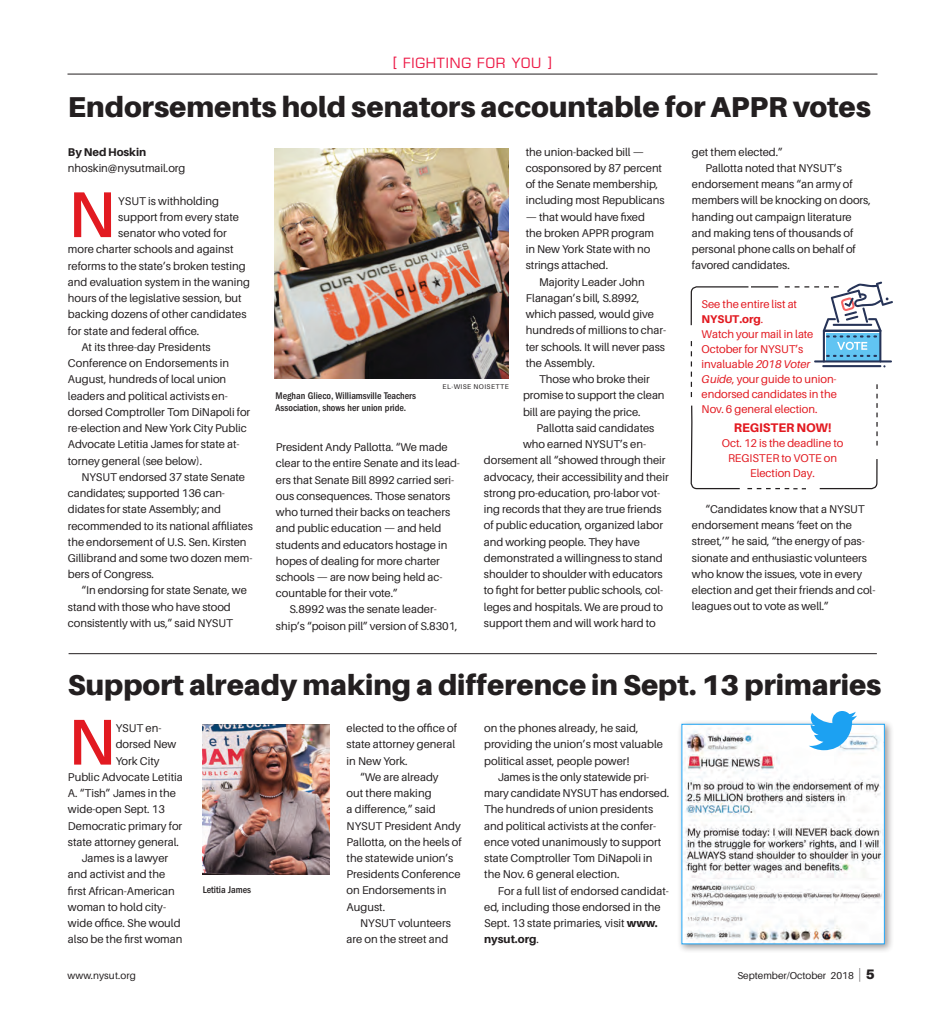
<style>
.page{position:relative;width:945px;height:1035px;background:#fff}
.page>*{position:absolute;margin:0;border:0;box-sizing:border-box;transform-origin:0 0}
.Body_w_Red_Drop_Cap{font:600 64.88px "Aileron";color:#e21a21}
.Headline_34{font:900 28.75px "Aileron";color:#231f20}
.Feature{font:13.75px "Eurostile LT Std";letter-spacing:.06em;color:#ed1845}
.Body{font:800 12.5px "Aileron";letter-spacing:-.005em;color:#e21a21}
.Body-2{font:11.25px/16.2px "Aileron";letter-spacing:-.005em;color:#231f20}
.Body_w_Red_Drop_Cap-2{font:11.25px "Aileron";color:#231f20}
.Body-3{font:11.25px/15px "Aileron";letter-spacing:-.005em;color:#e21a21}
.Body-4{font:800 11.25px "Aileron";letter-spacing:-.005em;color:#231f20}
.t1{font:500 condensed 10px/12.5px "ITC Franklin Gothic Std";color:#231f20}
.t2{font:10px "Aileron";color:#231f20}
.Photo_Credit{font:6.88px "Aileron";letter-spacing:.06em;color:#231f20}
.s1{font-weight:800}
.s2{font-style:italic}
.s3{font-weight:100;font-size:13.75px}
.s4{font-weight:900;font-size:13.75px}
</style>
<div class="page">
<hr style="left:68px;top:74px;width:810px;height:1px;background:#231f20">
<hr style="left:69px;top:653px;width:808px;height:1px;background:#231f20">
<img style="left:202px;top:725px;width:128px;height:150px">
<img style="left:274px;top:149px;width:235px;height:230px">
<svg style="left:819px;top:459px;width:59px;height:31px"></svg>
<hr style="left:751px;top:286px;width:27px;height:2px;background:#231f20">
<svg style="left:690px;top:405px;width:50px;height:85px"></svg>
<svg style="left:876px;top:384px;width:2px;height:62px"></svg>
<svg style="left:691px;top:341px;width:1px;height:56px"></svg>
<svg style="left:690px;top:286px;width:59px;height:40px"></svg>
<svg style="left:785px;top:281px;width:108px;height:87px"></svg>
<svg style="left:747px;top:488px;width:59px;height:1px"></svg>
<div style="left:677px;top:720px;width:217px;height:234px;background:#231f20;opacity:.45"></div>
<img style="left:684px;top:726px;width:199px;height:216px">
<div style="left:682px;top:724px;width:203px;height:220px;border:1px solid #1ca1f2"></div>
<svg style="left:809px;top:711px;width:48px;height:39px"></svg>
<p class="Feature" style="left:393px;top:55px;width:160px">[ FIGHTING FOR YOU ]</p>
<p class="Headline_34" style="left:68px;top:90px;width:805px">Endorsements hold senators accountable for APPR votes</p>
<p class="Body-4" style="left:68px;top:146px;width:80px">By Ned Hoskin</p>
<p class="Body-2" style="left:68px;top:160px;width:119px">nhoskin@nysutmail.org</p>
<p class="Body_w_Red_Drop_Cap" style="left:68px;top:179px;width:49px">N</p>
<p class="Body_w_Red_Drop_Cap-2" style="left:118px;top:195px;width:102px">YSUT is withholding</p>
<p class="Body_w_Red_Drop_Cap-2" style="left:118px;top:211px;width:122px">support from every state</p>
<p class="Body_w_Red_Drop_Cap-2" style="left:118px;top:227px;width:110px">senator who voted for</p>
<p class="Body_w_Red_Drop_Cap-2" style="left:68px;top:243px;width:167px">more charter schools and against</p>
<p class="Body_w_Red_Drop_Cap-2" style="left:68px;top:260px;width:179px">reforms to the state’s broken testing</p>
<p class="Body_w_Red_Drop_Cap-2" style="left:68px;top:276px;width:184px">and evaluation system in the waning</p>
<p class="Body_w_Red_Drop_Cap-2" style="left:68px;top:292px;width:175px">hours of the legislative session, but</p>
<p class="Body_w_Red_Drop_Cap-2" style="left:68px;top:308px;width:180px">backing dozens of other candidates</p>
<p class="Body_w_Red_Drop_Cap-2" style="left:68px;top:325px;width:133px">for state and federal office.</p>
<p class="Body-2" style="left:68px;top:339px;width:184px;text-indent:14px">At its three-day Presidents Conference on Endorsements in August, hundreds of local union leaders and political activists en&shy;dorsed Comptroller Tom DiNapoli for re-election and New York City Public Advocate Letitia James for state at&shy;torney general (see below).</p>
<p class="Body-2" style="left:68px;top:469px;width:186px;text-indent:13px">NYSUT endorsed 37 state Senate candidates; supported 136 can&shy;didates for state Assembly; and recommended to its national affiliates the endorsement of U.S. Sen. Kirsten<br>Gillibrand and some two dozen mem&shy;bers of Congress.</p>
<p class="Body-2" style="left:68px;top:583px;width:180px;text-indent:13px">“In endorsing for state Senate, we stand with those who have stood consistently with us,” said NYSUT</p>
<p class="Body-2" style="left:526px;top:144px;width:140px">the union-backed bill — cosponsored by 87 percent of the Senate membership, including most Republicans</p>
<p class="Body-2" style="left:526px;top:209px;width:130px">— that would have fixed the broken APPR program in New York State with no strings attached.</p>
<p class="Body-2" style="left:526px;top:274px;width:142px;text-indent:13px">Majority Leader John<br>Flanagan’s bill, S.8992, which passed, would give hundreds of millions to char&shy;ter schools. It will never pass the Assembly.</p>
<p class="Body-2" style="left:523px;top:371px;width:143px;text-indent:16px">Those who broke their promise to support the clean bill are paying the price.</p>
<p class="Body-2" style="left:537px;top:420px;width:119px">Pallotta said candidates</p>
<p class="Body-2" style="left:523px;top:436px;width:124px">who earned NYSUT’s en-</p>
<p class="Body-2" style="left:484px;top:452px;width:183px">dorsement all “showed through their</p>
<p class="Body-2" style="left:484px;top:469px;width:186px">advocacy, their accessibility and their</p>
<p class="Body-2" style="left:484px;top:485px;width:178px">strong pro-education, pro-labor vot-</p>
<p class="Body-2" style="left:484px;top:501px;width:179px">ing records that they are true friends</p>
<p class="Body-2" style="left:484px;top:517px;width:181px">of public education, organized labor</p>
<p class="Body-2" style="left:484px;top:534px;width:157px">and working people. They have</p>
<p class="Body-2" style="left:484px;top:550px;width:180px">demonstrated a willingness to stand</p>
<p class="Body-2" style="left:484px;top:566px;width:180px">shoulder to shoulder with educators</p>
<p class="Body-2" style="left:484px;top:582px;width:181px">to fight for better public schools, col-</p>
<p class="Body-2" style="left:484px;top:599px;width:181px">leges and hospitals. We are proud to</p>
<p class="Body-2" style="left:484px;top:615px;width:173px">support them and will work hard to</p>
<p class="Photo_Credit" style="left:443px;top:383px;width:68px">EL-WISE NOISETTE</p>
<p class="t1" style="left:276px;top:389px;width:142px">Meghan Glieco, Williamsville Teachers<br>Association, shows her union pride.</p>
<p class="Body-2" style="left:276px;top:439px;width:186px">President Andy Pallotta. “We made clear to the entire Senate and its lead&shy;ers that Senate Bill 8992 carried seri&shy;ous consequences. Those senators who turned their backs on teachers and public education — and held students and educators hostage in hopes of dealing for more charter schools — are now being held ac&shy;countable for their vote.”</p>
<p class="Body-2" style="left:276px;top:602px;width:183px;text-indent:14px">S.8992 was the senate leader&shy;ship’s “poison pill” version of S.8301,</p>
<p class="Body-2" style="left:692px;top:144px;width:92px">get them elected.”</p>
<p class="Body-2" style="left:692px;top:160px;width:180px;text-indent:13px">Pallotta noted that NYSUT’s endorsement means “an army of members will be knocking on doors, handing out campaign literature and making tens of thousands of personal phone calls on behalf of favored candidates.</p>
<p class="Body-3" style="left:702px;top:297px;width:97px">See the entire list at<br><span class="s1">NYSUT.org</span>.</p>
<p class="Body-3" style="left:702px;top:327px;width:137px">Watch your mail in late<br>October for NYSUT’s invaluable <span class="s2">2018 Voter<br>Guide</span>, your guide to union&shy;endorsed candidates in the<br>Nov. 6 general election.</p>
<p class="Body" style="left:734px;top:421px;width:99px">REGISTER NOW!</p>
<p class="Body-3" style="left:722px;top:436px;width:123px;text-align:center">Oct. 12 is the deadline to<br>REGISTER to VOTE on<br>Election Day.</p>
<p class="Body-2" style="left:692px;top:501px;width:185px;text-indent:13px">“Candidates know that a NYSUT endorsement means ‘feet on the street,’” he said, “the energy of pas&shy;sionate and enthusiastic volunteers who know the issues, vote in every election and get their friends and col&shy;leagues out to vote as well.”</p>
<p class="Headline_34" style="left:68px;top:669px;width:815px">Support already making a difference in Sept. 13 primaries</p>
<p class="Body_w_Red_Drop_Cap" style="left:68px;top:706px;width:49px">N</p>
<p class="Body_w_Red_Drop_Cap-2" style="left:116px;top:722px;width:47px">YSUT en-</p>
<p class="Body_w_Red_Drop_Cap-2" style="left:116px;top:738px;width:62px">dorsed New</p>
<p class="Body_w_Red_Drop_Cap-2" style="left:116px;top:755px;width:45px">York City</p>
<p class="Body_w_Red_Drop_Cap-2" style="left:68px;top:771px;width:116px">Public Advocate Letitia</p>
<p class="Body_w_Red_Drop_Cap-2" style="left:68px;top:787px;width:109px">A. “Tish” James in the</p>
<p class="Body_w_Red_Drop_Cap-2" style="left:68px;top:803px;width:99px">wide-open Sept. 13</p>
<p class="Body_w_Red_Drop_Cap-2" style="left:68px;top:820px;width:116px">Democratic primary for</p>
<p class="Body_w_Red_Drop_Cap-2" style="left:68px;top:836px;width:113px">state attorney general.</p>
<p class="Body-2" style="left:68px;top:850px;width:116px;text-indent:13px">James is a lawyer and activist and the first African-American woman to hold city&shy;wide office. She would also be the first woman</p>
<p class="t1" style="left:203px;top:883px;width:50px">Letitia James</p>
<p class="Body-2" style="left:347px;top:720px;width:112px">elected to the office of state attorney general in New York.</p>
<p class="Body-2" style="left:347px;top:769px;width:117px;text-indent:13px">“We are already<br>out there making<br>a difference,” said<br>NYSUT President Andy<br>Pallotta, on the heels of the statewide union’s<br>Presidents Conference on Endorsements in<br>August.</p>
<p class="Body-2" style="left:347px;top:915px;width:106px;text-align:right">NYSUT volunteers are on the street and</p>
<p class="Body-2" style="left:484px;top:720px;width:180px">on the phones already, he said, providing the union’s most valuable political asset, people power!</p>
<p class="Body-2" style="left:484px;top:769px;width:187px;text-indent:14px">James is the only statewide pri&shy;mary candidate NYSUT has endorsed.<br>The hundreds of union presidents and political activists at the confer&shy;ence voted unanimously to support state Comptroller Tom DiNapoli in the Nov. 6 general election.</p>
<p class="Body-2" style="left:484px;top:883px;width:186px;text-indent:14px">For a full list of endorsed candidat&shy;ed, including those endorsed in the<br>Sept. 13 state primaries, visit <span class="s1">www. nysut.org</span>.</p>
<p class="t2" style="left:68px;top:970px;width:70px">www.nysut.org</p>
<p class="t2" style="left:737px;top:970px;width:139px">September/October 2018 <span class="s3">|</span> <span class="s4">5</span></p>
</div>
